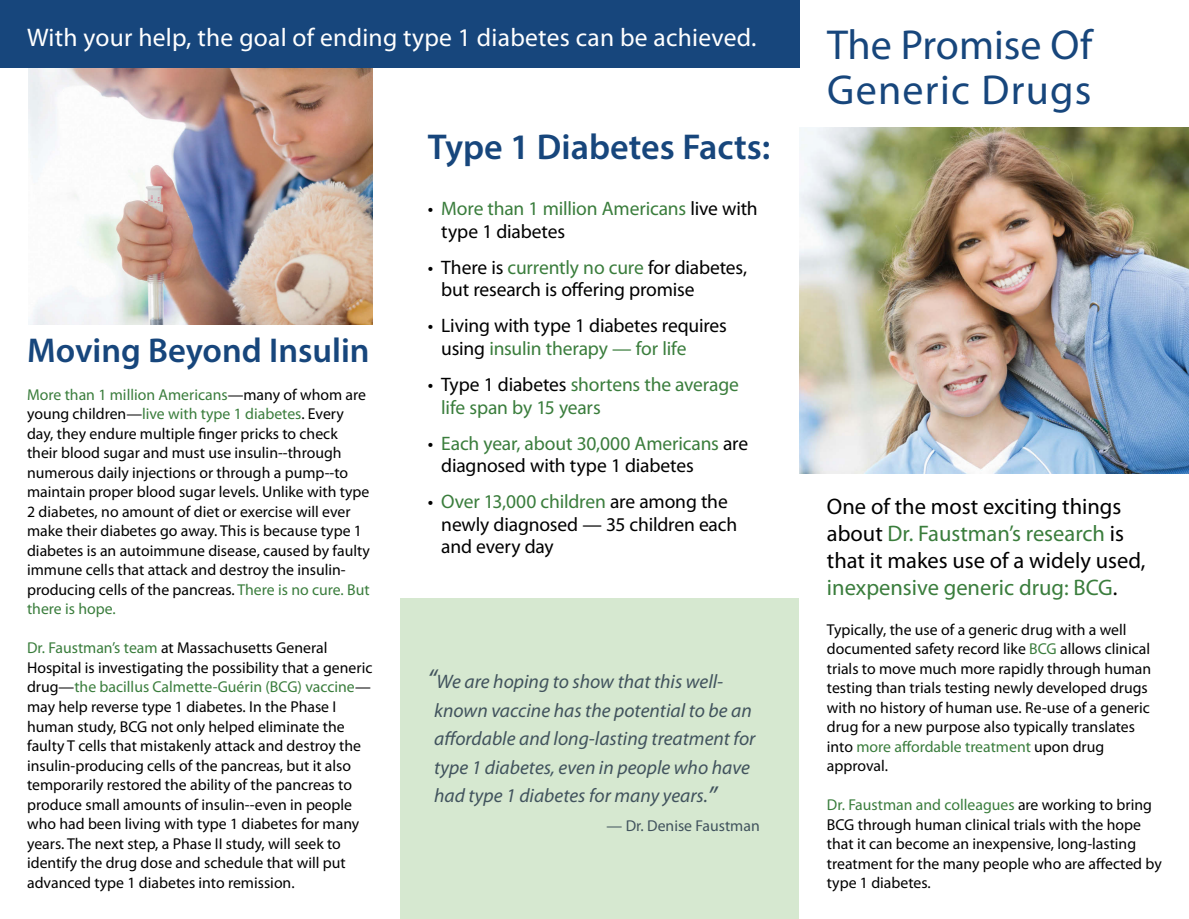
<style>
.page{position:relative;width:1189px;height:919px;background:#fff}
.page>*{position:absolute;margin:0;border:0;box-sizing:border-box;transform-origin:0 0}
.t1{font:42px/45px "Myriad Pro";letter-spacing:.03em;color:#17467c}
.t2{font:600 36px "Myriad Pro";color:#17467c}
.t3{font:600 34.5px "Myriad Pro";color:#17467c}
.t4{font:25.5px "Myriad Pro";letter-spacing:.01em;color:#fff}
.t5{font:22.5px/27px "Myriad Pro";color:#000}
.t6{font:19.5px/22.5px "Myriad Pro";letter-spacing:-.01em;color:#000}
.t7{font:italic 19.5px/28.5px "Myriad Pro";color:#41535d}
.t8{font:19.5px/22.5px "Myriad Pro";letter-spacing:-.01em;color:#3a7d3c}
.t9{font:15.75px/19.5px "Myriad Pro";color:#000}
.t10{font:15.75px "Myriad Pro";color:#41535d}
.s1{color:#3a7d3c}
.s2{color:#000}
.s3{font-size:27px}
</style>
<div class="page">
<img style="left:799px;top:127px;width:389px;height:346px">
<img style="left:28px;top:68px;width:345px;height:256px">
<div style="left:0;top:0;width:799px;height:68px;background:#17467c"></div>
<div style="left:400px;top:598px;width:399px;height:320px;background:#d6e8d0"></div>
<h3 class="t4" style="left:27px;top:22px;width:730px">With your help, the goal of ending type 1 diabetes can be achieved.</h3>
<h1 class="t1" style="left:826px;top:21px;width:267px">The Promise Of<br>Generic Drugs</h1>
<h3 class="t3" style="left:27px;top:328px;width:344px">Moving Beyond Insulin</h3>
<p class="t9" style="left:27px;top:384px;width:344px"><span class="s1">More than 1 million Americans</span>—many of whom are young children—<span class="s1">live with type 1 diabetes</span>. Every day, they endure multiple finger pricks to check their blood sugar and must use insulin--through numerous daily injections or through a pump--to maintain proper blood sugar levels. Unlike with type 2 diabetes, no amount of diet or exercise will ever make their diabetes go away. This is because type 1 diabetes is an autoimmune disease, caused by faulty immune cells that attack and destroy the insulin&shy;producing cells of the pancreas. <span class="s1">There is no cure. But there is hope.</span></p>
<p class="t9" style="left:27px;top:637px;width:347px"><span class="s1">Dr. Faustman’s team</span> at Massachusetts General Hospital is investigating the possibility that a generic drug—<span class="s1">the bacillus Calmette-Guérin (BCG) vaccine</span>— may help reverse type 1 diabetes. In the Phase I human study, BCG not only helped eliminate the faulty T cells that mistakenly attack and destroy the insulin-producing cells of the pancreas, but it also temporarily restored the ability of the pancreas to produce small amounts of insulin--even in people who had been living with type 1 diabetes for many years. The next step, a Phase II study, will seek to identify the drug dose and schedule that will put advanced type 1 diabetes into remission.</p>
<h2 class="t2" style="left:427px;top:124px;width:344px">Type 1 Diabetes Facts:</h2>
<p class="t8" style="left:441px;top:197px;width:318px;text-indent:-13px"><span class="s2">•</span> More than 1 million Americans <span class="s2">live with type 1 diabetes</span></p>
<p class="t6" style="left:441px;top:255px;width:307px;text-indent:-13px">• There is <span class="s1">currently no cure</span> for diabetes, but research is offering promise</p>
<p class="t6" style="left:441px;top:314px;width:287px;text-indent:-13px">• Living with type 1 diabetes requires using <span class="s1">insulin therapy — for life</span></p>
<p class="t8" style="left:441px;top:372px;width:299px;text-indent:-13px"><span class="s2">• Type 1 diabetes</span> shortens the average life span by 15 years</p>
<p class="t6" style="left:441px;top:431px;width:308px;text-indent:-13px">• <span class="s1">Each year, about 30,000 Americans</span> are diagnosed with type 1 diabetes</p>
<p class="t6" style="left:441px;top:489px;width:297px;text-indent:-13px">• <span class="s1">Over 13,000 children</span> are among the newly diagnosed — 35 children each and every day</p>
<h3 class="t5" style="left:826px;top:492px;width:320px">One of the most exciting things about <span class="s1">Dr. Faustman’s research</span> is that it makes use of a widely used, <span class="s1">inexpensive generic drug: BCG</span>.</h3>
<p class="t9" style="left:826px;top:619px;width:326px">Typically, the use of a generic drug with a well documented safety record like <span class="s1">BCG</span> allows clinical trials to move much more rapidly through human testing than trials testing newly developed drugs with no history of human use. Re-use of a generic drug for a new purpose also typically translates into <span class="s1">more affordable treatment</span> upon drug approval.</p>
<p class="t9" style="left:826px;top:794px;width:336px"><span class="s1">Dr. Faustman and colleagues</span> are working to bring BCG through human clinical trials with the hope that it can become an inexpensive, long-lasting treatment for the many people who are affected by type 1 diabetes.</p>
<p class="t7" style="left:434px;top:666px;width:323px;text-indent:-7px"><span class="s3">“</span>We are hoping to show that this well&shy;known vaccine has the potential to be an affordable and long-lasting treatment for type 1 diabetes, even in people who have had type 1 diabetes for many years.<span class="s3">”</span></p>
<p class="t10" style="left:606px;top:815px;width:154px">— Dr. Denise Faustman</p>
</div>
